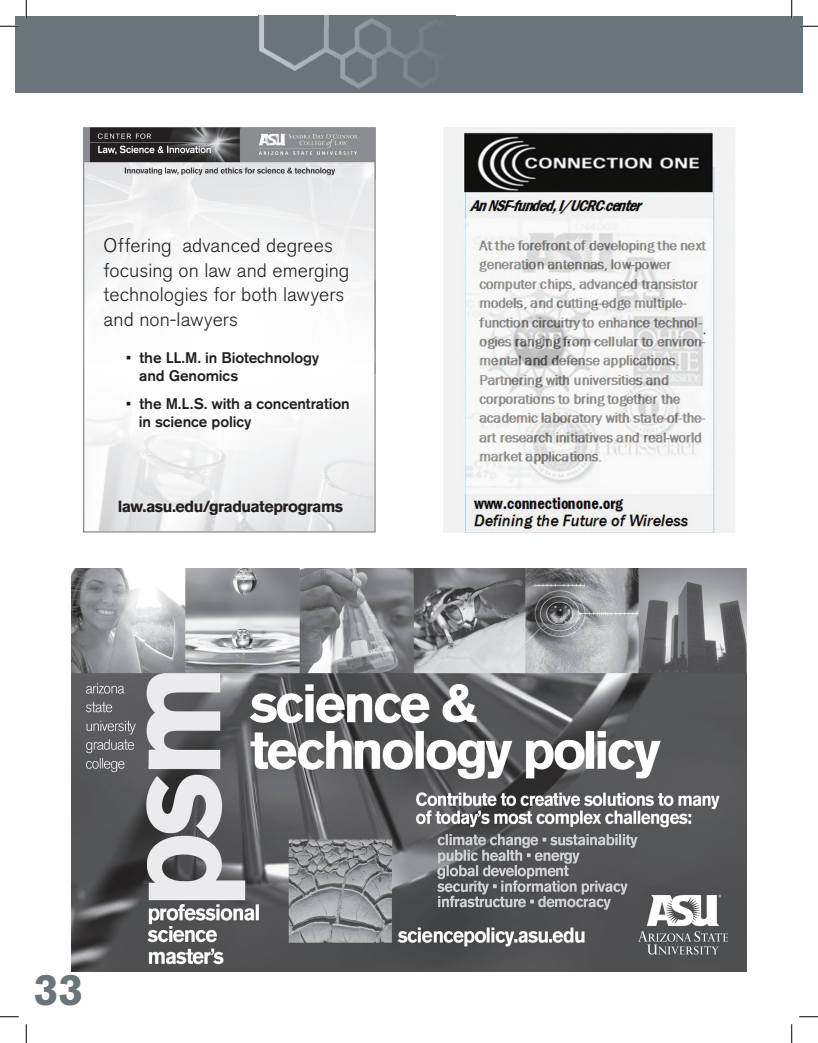
<style>
.page{position:relative;width:818px;height:1043px;background:#fff}
.page>*{position:absolute;margin:0;border:0;box-sizing:border-box;transform-origin:0 0}
.t1{font:700 43.75px "Akzidenz Grotesk Pro";color:#6a747b}
.t2{font:300 19.5px/24.6px "Akzidenz Grotesk Pro";letter-spacing:.005em;color:#231f20}
.t3{font:700 16.12px "Akzidenz Grotesk Pro";letter-spacing:-.035em;color:#231f20}
.t4{font:500 15.25px/17.5px "Akzidenz Grotesk Pro";letter-spacing:-.01em;color:#231f20}
</style>
<div class="page">
<div style="left:15px;top:16px;width:787px;height:76px;background:#6a747b"></div>
<img style="left:71px;top:568px;width:675px;height:403px">
<svg style="left:83px;top:180px;width:292px;height:352px;fill:#eaebec"></svg>
<img style="left:84px;top:204px;width:290px;height:246px">
<svg style="left:83px;top:278px;width:292px;height:98px"></svg>
<img style="left:83px;top:127px;width:292px;height:53px">
<img style="left:443px;top:127px;width:292px;height:405px">
<img style="left:259px;top:15px;width:196px;height:74px">
<svg style="left:0;top:25px;width:19px;height:2px"></svg>
<svg style="left:799px;top:25px;width:19px;height:2px"></svg>
<svg style="left:0;top:1016px;width:19px;height:1px"></svg>
<svg style="left:799px;top:1016px;width:19px;height:1px"></svg>
<svg style="left:25px;top:0;width:2px;height:19px"></svg>
<svg style="left:25px;top:1024px;width:2px;height:18px"></svg>
<svg style="left:791px;top:0;width:1px;height:19px"></svg>
<svg style="left:791px;top:1024px;width:1px;height:18px"></svg>
<p class="t2" style="left:104px;top:233px;width:247px">Offering advanced degrees focusing on law and emerging technologies for both lawyers and non-lawyers</p>
<p class="t4" style="left:139px;top:349px;width:181px;text-indent:-13px">• the LL.M. in Biotechnology and Genomics</p>
<p class="t4" style="left:139px;top:395px;width:212px;text-indent:-13px">• the M.L.S. with a concentration in science policy</p>
<p class="t3" style="left:118px;top:495px;width:227px">law.asu.edu/graduateprograms</p>
<h1 class="t1" style="left:34px;top:960px;width:51px">33</h1>
</div>
